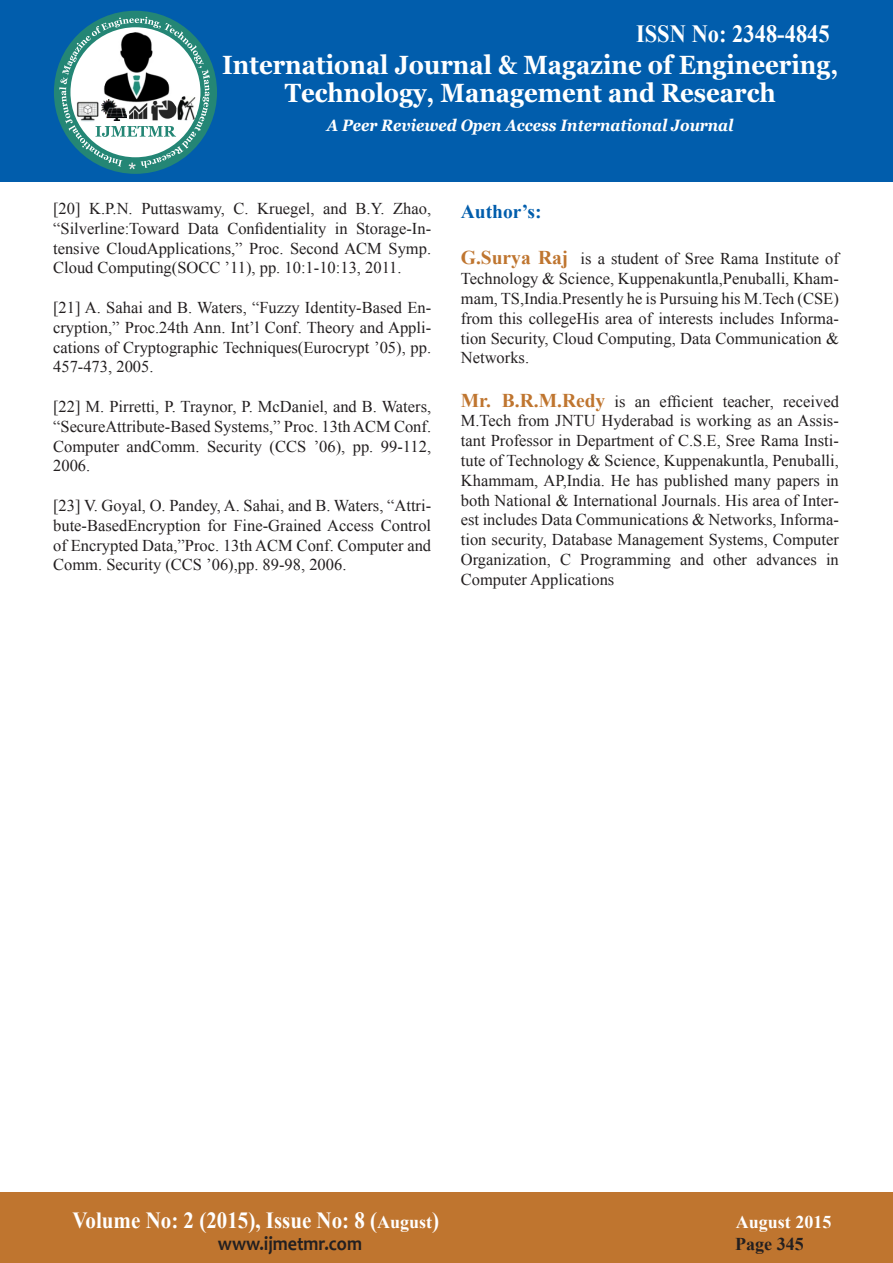
<style>
.page{position:relative;width:893px;height:1263px;background:#fff}
.page>*{position:absolute;margin:0;border:0;box-sizing:border-box;transform-origin:0 0}
.t1{font:700 26.4px/28.8px "Georgia";color:#fff;text-align:center;scale:.91 1}
.t2{font:700 24.75px "Times New Roman";color:#fff;scale:.91 1}
.t3{font:700 23.1px "Times New Roman";color:#fff;scale:.91 1}
.t4{font:700 19.8px "Candara";color:#231f20;scale:.91 1}
.t5{font:700 19.5px "Times New Roman";color:#015dac}
.t6{font:700 18px "Times New Roman";color:#fff}
.t7{font:700 18px "Times New Roman";color:#231f20}
.t8{font:16.5px/19.8px "Times New Roman";color:#231f20;text-align:justify}
.t9{font:italic 700 16.5px "Georgia";color:#fff;scale:.91 1}
.s1{font-weight:700;font-size:19.5px;color:#bf752f}
.s2{font-size:18px}
</style>
<div class="page">
<div style="left:0;top:0;width:893px;height:182px;background:#015dac"></div>
<div style="left:54px;top:11px;width:163px;height:163px;background:#248675;border-radius:50%"></div>
<svg style="left:59px;top:17px;width:151px;height:152px"></svg>
<img style="left:149px;top:99px;width:28px;height:23px">
<img style="left:177px;top:96px;width:21px;height:25px">
<img style="left:102px;top:31px;width:72px;height:74px">
<img style="left:75px;top:101px;width:25px;height:21px">
<img style="left:102px;top:99px;width:25px;height:21px">
<div style="left:0;top:1193px;width:893px;height:70px;background:#bf752f"></div>
<h2 class="t2" style="left:636px;top:16px;width:214px">ISSN No: 2348-4845</h2>
<h1 class="t1" style="left:222px;top:50px;width:678px">International Journal &amp; Magazine of Engineering,<br>Technology, Management and Research</h1>
<p class="t9" style="left:327px;top:115px;width:448px">A Peer Reviewed Open Access International Journal</p>
<p class="t8" style="left:53px;top:198px;width:379px">[20] K.P.N. Puttaswamy, C. Kruegel, and B.Y. Zhao, “Silverline:Toward Data Confidentiality in Storage-In&shy;tensive CloudApplications,” Proc. Second ACM Symp.<br>Cloud Computing(SOCC ’11), pp. 10:1-10:13, 2011.</p>
<p class="t8" style="left:53px;top:297px;width:380px">[21] A. Sahai and B. Waters, “Fuzzy Identity-Based En&shy;cryption,” Proc.24th Ann. Int’l Conf. Theory and Appli&shy;cations of Cryptographic Techniques(Eurocrypt ’05), pp.<br>457-473, 2005.</p>
<p class="t8" style="left:53px;top:396px;width:380px">[22] M. Pirretti, P. Traynor, P. McDaniel, and B. Waters, “SecureAttribute-Based Systems,” Proc. 13th ACM Conf.<br>Computer andComm. Security (CCS ’06), pp. 99-112, 2006.</p>
<p class="t8" style="left:53px;top:495px;width:379px">[23] V. Goyal, O. Pandey, A. Sahai, and B. Waters, “Attri&shy;bute-BasedEncryption for Fine-Grained Access Control of Encrypted Data,”Proc. 13th ACM Conf. Computer and Comm. Security (CCS ’06),pp. 89-98, 2006.</p>
<p class="t5" style="left:461px;top:198px;width:82px">Author’s:</p>
<p class="t8" style="left:461px;top:249px;width:379px"><span class="s1">G.Surya Raj</span> is a student of Sree Rama Institute of Technology &amp; Science, Kuppenakuntla,Penuballi, Kham&shy;mam, TS,India.Presently he is Pursuing his M.Tech (CSE) from this collegeHis area of interests includes Informa&shy;tion Security, Cloud Computing, Data Communication &amp; Networks.</p>
<p class="t8" style="left:461px;top:391px;width:380px"><span class="s1">Mr. B.R.M.Redy</span> is an efficient teacher, received M.Tech from JNTU Hyderabad is working as an Assis&shy;tant Professor in Department of C.S.E, Sree Rama Insti&shy;tute of Technology &amp; Science, Kuppenakuntla, Penuballi, Khammam, AP,India. He has published many papers in both National &amp; International Journals. His area of Inter&shy;est includes Data Communications &amp; Networks, Informa&shy;tion security, Database Management Systems, Computer Organization, C Programming and other advances in Computer Applications</p>
<h3 class="t3" style="left:72px;top:1204px;width:405px">Volume No: 2 (2015), Issue No: 8 (<span class="s2">August</span>)</h3>
<p class="t6" style="left:736px;top:1210px;width:97px">August 2015</p>
<p class="t4" style="left:218px;top:1231px;width:160px">www.ijmetmr.com</p>
<p class="t7" style="left:735px;top:1231px;width:70px">Page 345</p>
</div>
